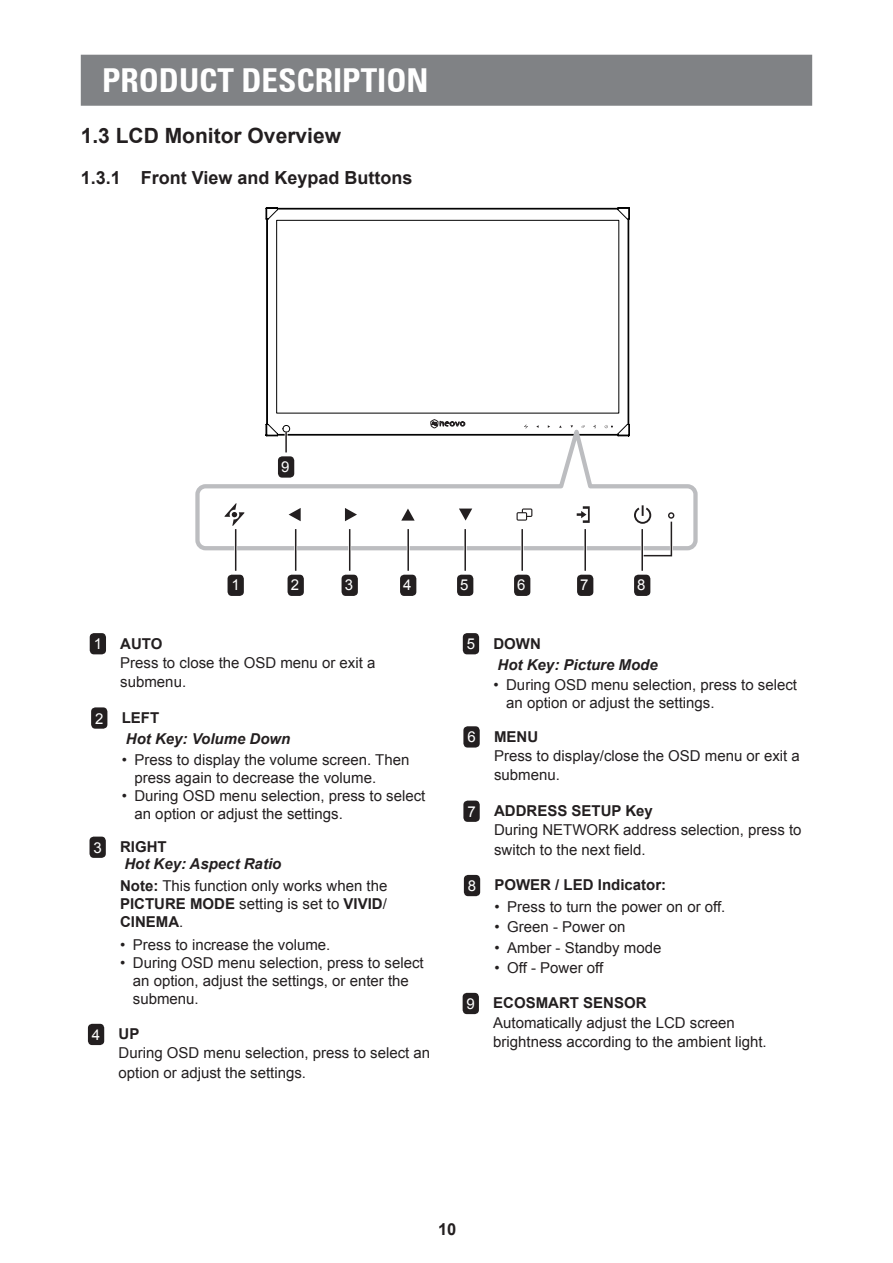
<style>
.page{position:relative;width:893px;height:1263px;background:#fff}
.page>*{position:absolute;margin:0;border:0;box-sizing:border-box;transform-origin:0 0}
.t1{font:700 condensed 33px "Univers 67";color:#fff}
.Head1_NonTOC{font:700 21px "Arial";color:#231f20}
.Head2_NonTOC{font:700 18px "Arial";color:#231f20}
.t2{font:700 16.5px "Arial";color:#231f20}
.Body{font:15px/18px "Arial";color:#231f20}
.Body-2{font:700 15px "Arial";color:#231f20}
.Body-3{font:italic 700 15px "Arial";color:#231f20}
.for_Num{font:15px "Arial";color:#fff}
.s1{font-weight:700}
</style>
<div class="page">
<div style="left:81px;top:55px;width:731px;height:51px;background:#808285;border:2px solid #808285"></div>
<div style="left:90px;top:633px;width:16px;height:21px;background:#231f20;border-radius:4px"></div>
<div style="left:91px;top:707px;width:16px;height:22px;background:#231f20;border-radius:4px"></div>
<div style="left:90px;top:837px;width:16px;height:21px;background:#231f20;border-radius:4px"></div>
<div style="left:88px;top:1024px;width:16px;height:21px;background:#231f20;border-radius:4px"></div>
<div style="left:463px;top:633px;width:16px;height:21px;background:#231f20;border-radius:4px"></div>
<div style="left:463px;top:726px;width:17px;height:21px;background:#231f20;border-radius:4px"></div>
<div style="left:463px;top:801px;width:17px;height:21px;background:#231f20;border-radius:4px"></div>
<div style="left:464px;top:875px;width:16px;height:21px;background:#231f20;border-radius:4px"></div>
<div style="left:463px;top:993px;width:16px;height:21px;background:#231f20;border-radius:4px"></div>
<svg style="left:265px;top:207px;width:365px;height:208px"></svg>
<svg style="left:430px;top:410px;width:36px;height:5px"></svg>
<svg style="left:195px;top:415px;width:503px;height:135px"></svg>
<svg style="left:225px;top:503px;width:20px;height:23px"></svg>
<svg style="left:289px;top:508px;width:12px;height:13px"></svg>
<svg style="left:345px;top:508px;width:12px;height:13px"></svg>
<svg style="left:401px;top:508px;width:14px;height:13px"></svg>
<svg style="left:459px;top:508px;width:13px;height:13px"></svg>
<svg style="left:517px;top:508px;width:15px;height:13px"></svg>
<svg style="left:577px;top:506px;width:13px;height:17px"></svg>
<div style="left:228px;top:575px;width:16px;height:21px;background:#231f20;border-radius:4px"></div>
<hr style="left:234px;top:529px;width:3px;height:38px;background:#fff">
<hr style="left:235px;top:529px;width:1px;height:42px;background:#231f20">
<div style="left:288px;top:575px;width:16px;height:21px;background:#231f20;border-radius:4px"></div>
<hr style="left:294px;top:529px;width:3px;height:38px;background:#fff">
<hr style="left:295px;top:529px;width:1px;height:42px;background:#231f20">
<div style="left:342px;top:575px;width:16px;height:21px;background:#231f20;border-radius:4px"></div>
<hr style="left:348px;top:529px;width:3px;height:38px;background:#fff">
<hr style="left:349px;top:529px;width:1px;height:42px;background:#231f20">
<div style="left:400px;top:575px;width:16px;height:21px;background:#231f20;border-radius:4px"></div>
<hr style="left:407px;top:529px;width:3px;height:38px;background:#fff">
<hr style="left:407px;top:529px;width:2px;height:42px;background:#231f20">
<div style="left:457px;top:575px;width:16px;height:21px;background:#231f20;border-radius:4px"></div>
<hr style="left:464px;top:529px;width:3px;height:38px;background:#fff">
<hr style="left:464px;top:529px;width:2px;height:42px;background:#231f20">
<div style="left:514px;top:575px;width:16px;height:21px;background:#231f20;border-radius:4px"></div>
<hr style="left:521px;top:529px;width:3px;height:38px;background:#fff">
<hr style="left:521px;top:529px;width:2px;height:42px;background:#231f20">
<div style="left:577px;top:575px;width:16px;height:21px;background:#231f20;border-radius:4px"></div>
<hr style="left:584px;top:529px;width:3px;height:38px;background:#fff">
<hr style="left:584px;top:529px;width:2px;height:42px;background:#231f20">
<div style="left:634px;top:575px;width:16px;height:21px;background:#231f20;border-radius:4px"></div>
<svg style="left:634px;top:505px;width:40px;height:52px"></svg>
<hr style="left:641px;top:529px;width:3px;height:38px;background:#fff">
<hr style="left:641px;top:529px;width:2px;height:42px;background:#231f20">
<div style="left:278px;top:456px;width:16px;height:22px;background:#231f20;border-radius:4px"></div>
<hr style="left:285px;top:432px;width:3px;height:16px;background:#fff">
<hr style="left:285px;top:432px;width:2px;height:20px;background:#231f20">
<h1 class="t1" style="left:102px;top:60px;width:328px">PRODUCT DESCRIPTION</h1>
<p class="Head1_NonTOC" style="left:81px;top:122px;width:262px">1.3 LCD Monitor Overview</p>
<p class="Head2_NonTOC" style="left:81px;top:166px;width:333px">1.3.1 Front View and Keypad Buttons</p>
<p class="for_Num" style="left:281px;top:457px;width:10px">9</p>
<p class="for_Num" style="left:231px;top:575px;width:10px">1</p>
<p class="for_Num" style="left:291px;top:575px;width:10px">2</p>
<p class="for_Num" style="left:345px;top:575px;width:10px">3</p>
<p class="for_Num" style="left:403px;top:575px;width:10px">4</p>
<p class="for_Num" style="left:460px;top:575px;width:10px">5</p>
<p class="for_Num" style="left:517px;top:575px;width:10px">6</p>
<p class="for_Num" style="left:580px;top:575px;width:10px">7</p>
<p class="for_Num" style="left:637px;top:575px;width:10px">8</p>
<p class="for_Num" style="left:94px;top:634px;width:10px">1</p>
<p class="Body-2" style="left:120px;top:633px;width:44px">AUTO</p>
<p class="Body" style="left:120px;top:653px;width:257px;line-height:19.5px">Press to close the OSD menu or exit a submenu.</p>
<p class="for_Num" style="left:95px;top:708px;width:10px">2</p>
<p class="Body-2" style="left:122px;top:708px;width:39px">LEFT</p>
<p class="Body-3" style="left:126px;top:729px;width:166px">Hot Key: Volume Down</p>
<p class="Body" style="left:134px;top:750px;width:276px;text-indent:-13px">• Press to display the volume screen. Then press again to decrease the volume.</p>
<p class="Body" style="left:134px;top:786px;width:292px;text-indent:-13px">• During OSD menu selection, press to select an option or adjust the settings.</p>
<p class="for_Num" style="left:93px;top:838px;width:10px">3</p>
<p class="Body-2" style="left:120px;top:837px;width:48px">RIGHT</p>
<p class="Body-3" style="left:124px;top:854px;width:158px">Hot Key: Aspect Ratio</p>
<p class="Body" style="left:120px;top:877px;width:269px;text-align:justify"><span class="s1">Note:</span> This function only works when the <span class="s1">PICTURE MODE</span> setting is set to <span class="s1">VIVID</span>/ <span class="s1">CINEMA</span>.</p>
<p class="Body" style="left:120px;top:935px;width:212px">• Press to increase the volume.</p>
<p class="Body" style="left:133px;top:953px;width:292px;text-indent:-13px">• During OSD menu selection, press to select an option, adjust the settings, or enter the submenu.</p>
<p class="for_Num" style="left:92px;top:1025px;width:10px">4</p>
<p class="Body-2" style="left:119px;top:1024px;width:22px">UP</p>
<p class="Body" style="left:119px;top:1043px;width:313px;line-height:19.5px">During OSD menu selection, press to select an option or adjust the settings.</p>
<p class="for_Num" style="left:467px;top:634px;width:10px">5</p>
<p class="Body-2" style="left:493px;top:633px;width:49px">DOWN</p>
<p class="Body-3" style="left:498px;top:655px;width:162px">Hot Key: Picture Mode</p>
<p class="Body" style="left:506px;top:676px;width:292px;text-indent:-13px">• During OSD menu selection, press to select an option or adjust the settings.</p>
<p class="for_Num" style="left:467px;top:727px;width:10px">6</p>
<p class="Body-2" style="left:494px;top:726px;width:46px">MENU</p>
<p class="Body" style="left:494px;top:746px;width:307px;line-height:19.5px">Press to display/close the OSD menu or exit a submenu.</p>
<p class="for_Num" style="left:467px;top:802px;width:10px">7</p>
<p class="Body-2" style="left:494px;top:801px;width:160px">ADDRESS SETUP Key</p>
<p class="Body" style="left:494px;top:820px;width:309px;line-height:19.5px">During NETWORK address selection, press to switch to the next field.</p>
<p class="for_Num" style="left:468px;top:876px;width:10px">8</p>
<p class="Body-2" style="left:494px;top:875px;width:173px">POWER / LED Indicator:</p>
<p class="Body" style="left:494px;top:898px;width:232px">• Press to turn the power on or off.</p>
<p class="Body" style="left:494px;top:918px;width:133px">• Green - Power on</p>
<p class="Body" style="left:494px;top:938px;width:168px">• Amber - Standby mode</p>
<p class="Body" style="left:494px;top:958px;width:110px">• Off - Power off</p>
<p class="for_Num" style="left:467px;top:994px;width:10px">9</p>
<p class="Body-2" style="left:493px;top:993px;width:155px">ECOSMART SENSOR</p>
<p class="Body" style="left:493px;top:1013px;width:275px;line-height:19.5px">Automatically adjust the LCD screen brightness according to the ambient light.</p>
<p class="t2" style="left:438px;top:1218px;width:20px">10</p>
</div>
